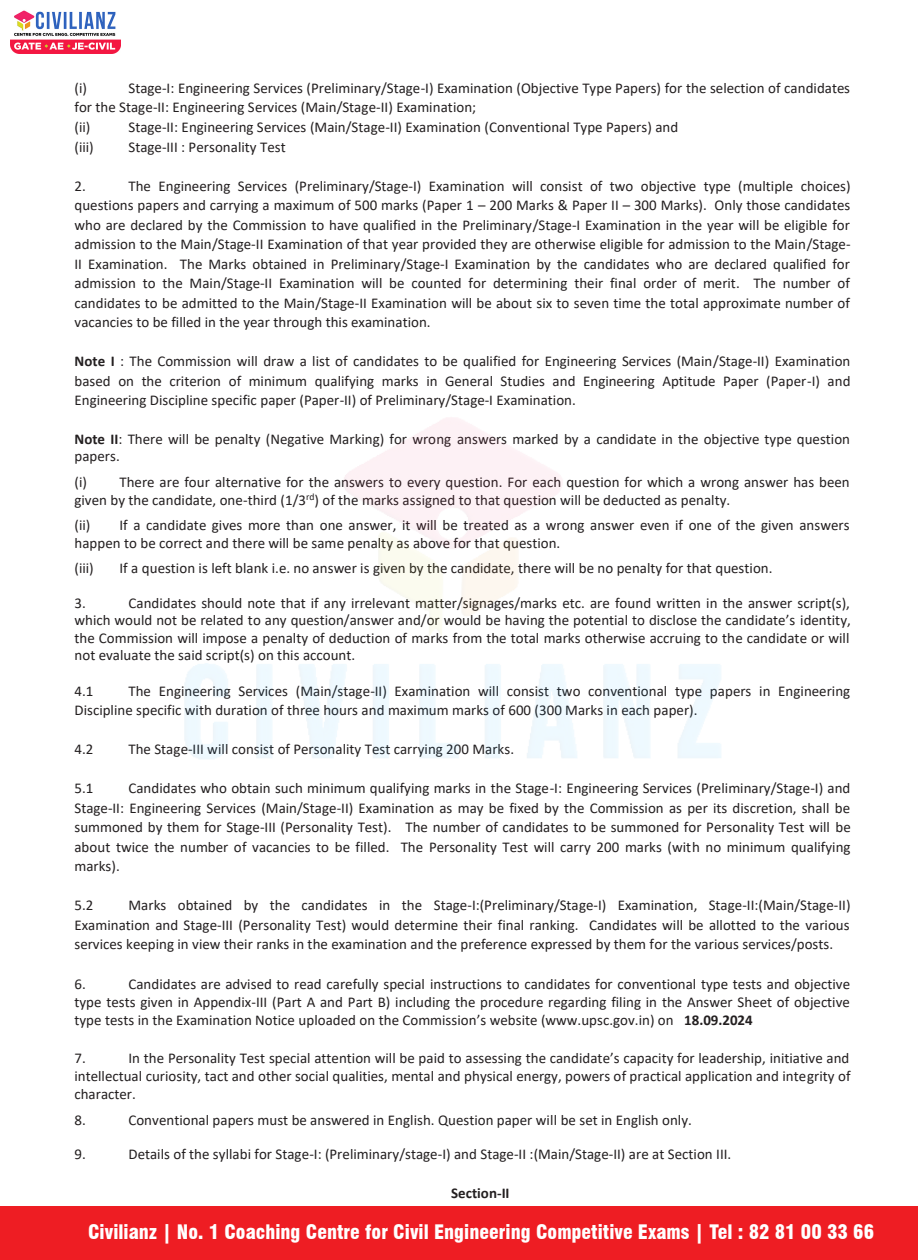
<style>
.page{position:relative;width:918px;height:1260px;background:#fff}
.page>*{position:absolute;margin:0;border:0;box-sizing:border-box;transform-origin:0 0}
.t1{font:900 condensed 19.5px "Swiss 721 BT";color:#fff}
.t2{font:15px/19.5px "Calibri";color:#231f20;text-align:justify}
.t3{font:700 15px "Calibri";color:#231f20}
.s1{font-weight:700}
</style>
<div class="page">
<img style="left:11px;top:10px;width:109px;height:44px">
<div style="left:0;top:1206px;width:918px;height:54px;background:#ee1d23"></div>
<p class="t2" style="left:75px;top:78px;width:777px;text-align:left;text-indent:54px">Stage-I: Engineering Services (Preliminary/Stage-I) Examination (Objective Type Papers) for the selection of candidates for the Stage-II: Engineering Services (Main/Stage-II) Examination;<br>(ii)</p>
<p class="t2" style="left:75px;top:78px;width:14px">(i)</p>
<p class="t2" style="left:129px;top:117px;width:551px">Stage-II: Engineering Services (Main/Stage-II) Examination (Conventional Type Papers) and</p>
<p class="t2" style="left:75px;top:136px;width:21px">(iii)</p>
<p class="t2" style="left:129px;top:136px;width:159px">Stage-III : Personality Test</p>
<p class="t2" style="left:75px;top:176px;width:13px">2.</p>
<p class="t2" style="left:75px;top:176px;width:778px;text-indent:54px">The Engineering Services (Preliminary/Stage-I) Examination will consist of two objective type (multiple choices) questions papers and carrying a maximum of 500 marks (Paper 1 – 200 Marks &amp; Paper II – 300 Marks). Only those candidates who are declared by the Commission to have qualified in the Preliminary/Stage-I Examination in the year will be eligible for admission to the Main/Stage-II Examination of that year provided they are otherwise eligible for admission to the Main/Stage-II Examination. The Marks obtained in Preliminary/Stage-I Examination by the candidates who are declared qualified for admission to the Main/Stage-II Examination will be counted for determining their final order of merit. The number of candidates to be admitted to the Main/Stage-II Examination will be about six to seven time the total approximate number of vacancies to be filled in the year through this examination.</p>
<p class="t2" style="left:75px;top:351px;width:778px"><span class="s1">Note I</span> : The Commission will draw a list of candidates to be qualified for Engineering Services (Main/Stage-II) Examination based on the criterion of minimum qualifying marks in General Studies and Engineering Aptitude Paper (Paper-I) and Engineering Discipline specific paper (Paper-II) of Preliminary/Stage-I Examination.</p>
<p class="t2" style="left:75px;top:430px;width:777px;line-height:17.4px"><span class="s1">Note II</span>: There will be penalty (Negative Marking) for wrong answers marked by a candidate in the objective type question papers.</p>
<p class="t2" style="left:74px;top:472px;width:777px;line-height:18px">(i) There are four alternative for the answers to every question. For each question for which a wrong answer has been given by the candidate, one-third (1/3<sup>rd</sup>) of the marks assigned to that question will be deducted as penalty.</p>
<p class="t2" style="left:75px;top:516px;width:777px;line-height:17.7px">(ii) If a candidate gives more than one answer, it will be treated as a wrong answer even if one of the given answers happen to be correct and there will be same penalty as above for that question.</p>
<p class="t2" style="left:75px;top:558px;width:21px">(iii)</p>
<p class="t2" style="left:120px;top:558px;width:655px">If a question is left blank i.e. no answer is given by the candidate, there will be no penalty for that question.</p>
<p class="t2" style="left:75px;top:593px;width:13px">3.</p>
<p class="t2" style="left:75px;top:594px;width:778px;line-height:17.4px;text-indent:54px">Candidates should note that if any irrelevant matter/signages/marks etc. are found written in the answer script(s), which would not be related to any question/answer and/or would be having the potential to disclose the candidate’s identity, the Commission will impose a penalty of deduction of marks from the total marks otherwise accruing to the candidate or will not evaluate the said script(s) on this account.</p>
<p class="t2" style="left:75px;top:681px;width:20px">4.1</p>
<p class="t2" style="left:75px;top:681px;width:777px;text-indent:54px">The Engineering Services (Main/stage-II) Examination will consist two conventional type papers in Engineering<br>Discipline specific with duration of three hours and maximum marks of 600 (300 Marks in each paper).</p>
<p class="t2" style="left:75px;top:739px;width:20px">4.2</p>
<p class="t2" style="left:129px;top:739px;width:387px">The Stage-III will consist of Personality Test carrying 200 Marks.</p>
<p class="t2" style="left:75px;top:778px;width:20px">5.1</p>
<p class="t2" style="left:74px;top:778px;width:778px;text-indent:54px">Candidates who obtain such minimum qualifying marks in the Stage-I: Engineering Services (Preliminary/Stage-I) and Stage-II: Engineering Services (Main/Stage-II) Examination as may be fixed by the Commission as per its discretion, shall be summoned by them for Stage-III (Personality Test). The number of candidates to be summoned for Personality Test will be about twice the number of vacancies to be filled. The Personality Test will carry 200 marks (with no minimum qualifying marks).</p>
<p class="t2" style="left:74px;top:895px;width:20px">5.2</p>
<p class="t2" style="left:74px;top:895px;width:778px;text-indent:54px">Marks obtained by the candidates in the Stage-I:(Preliminary/Stage-I) Examination, Stage-II:(Main/Stage-II)<br>Examination and Stage-III (Personality Test) would determine their final ranking. Candidates will be allotted to the various services keeping in view their ranks in the examination and the preference expressed by them for the various services/posts.</p>
<p class="t2" style="left:74px;top:973px;width:13px">6.</p>
<p class="t2" style="left:74px;top:974px;width:777px;line-height:18.3px;text-indent:54px">Candidates are advised to read carefully special instructions to candidates for conventional type tests and objective type tests given in Appendix-III (Part A and Part B) including the procedure regarding filing in the Answer Sheet of objective type tests in the Examination Notice uploaded on the Commission’s website (www.upsc.gov.in) on <span class="s1">18.09.2024</span></p>
<p class="t2" style="left:74px;top:1048px;width:13px">7.</p>
<p class="t2" style="left:74px;top:1048px;width:778px;line-height:17.9px;text-indent:54px">In the Personality Test special attention will be paid to assessing the candidate’s capacity for leadership, initiative and intellectual curiosity, tact and other social qualities, mental and physical energy, powers of practical application and integrity of character.</p>
<p class="t2" style="left:74px;top:1110px;width:13px">8.</p>
<p class="t2" style="left:128px;top:1110px;width:565px">Conventional papers must be answered in English. Question paper will be set in English only.</p>
<p class="t2" style="left:74px;top:1144px;width:13px">9.</p>
<p class="t2" style="left:128px;top:1144px;width:604px">Details of the syllabi for Stage-I: (Preliminary/stage-I) and Stage-II :(Main/Stage-II) are at Section III.</p>
<p class="t3" style="left:451px;top:1183px;width:60px">Section-II</p>
<h1 class="t1" style="left:88px;top:1220px;width:788px">Civilianz | No. 1 Coaching Centre for Civil Engineering Competitive Exams | Tel : 82 81 00 33 66</h1>
</div>
